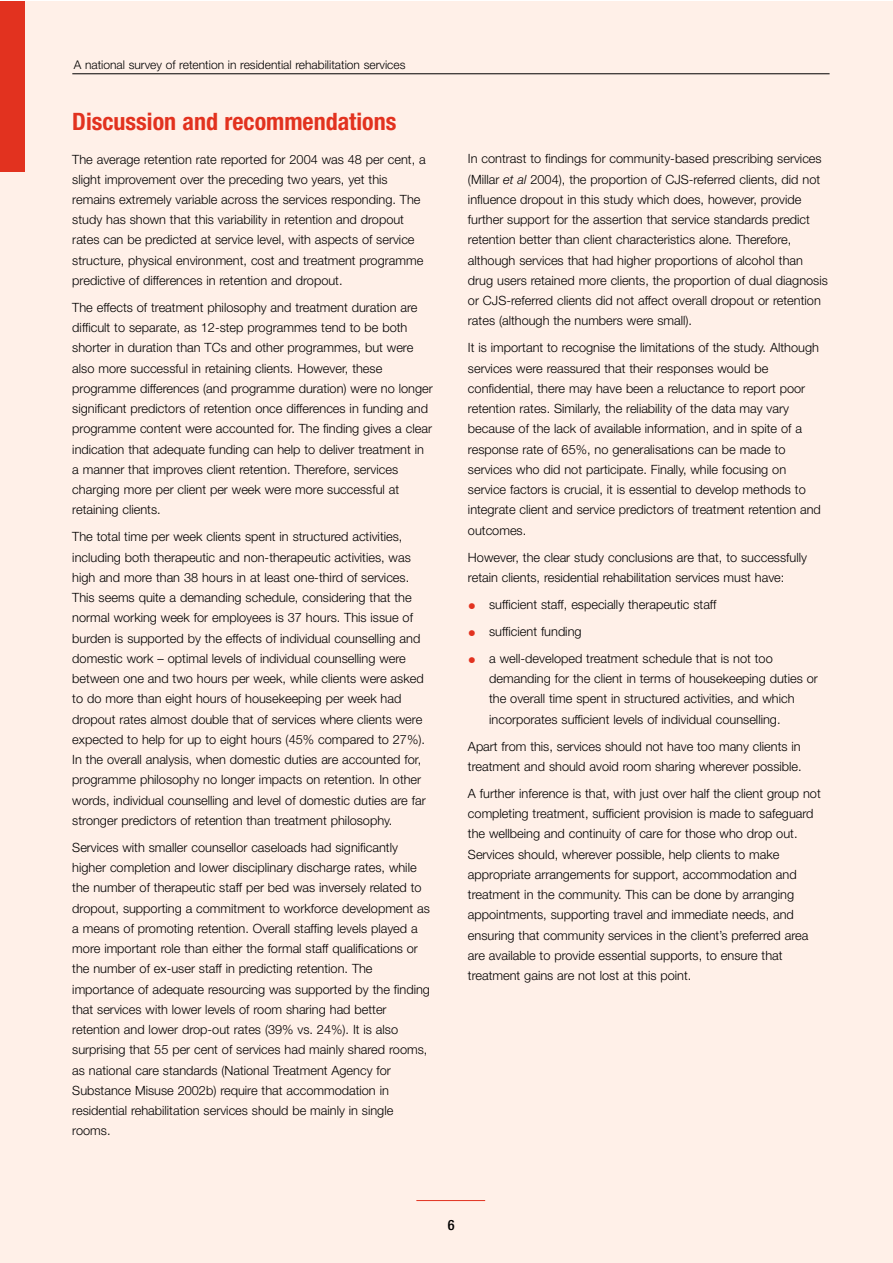
<style>
.page{position:relative;width:893px;height:1263px;background:#fff}
.page>*{position:absolute;margin:0;border:0;box-sizing:border-box;transform-origin:0 0}
.t1{font:700 condensed 24px "Helvetica Neue";color:#e2321f}
.t2{font:500 condensed 14.25px "Helvetica Neue";color:#000}
.t3{font:300 12.75px/20.2px "Helvetica Neue";color:#000}
.t4{font:300 12px "Helvetica Neue";color:#000}
.s1{font-style:italic}
.s2{font-size:16.5px;color:#e2321f}
</style>
<div class="page">
<div style="left:1px;top:2px;width:891px;height:1260px;background:#fff0e8"></div>
<div style="left:1px;top:2px;width:23px;height:170px;background:#e2321f"></div>
<hr style="left:72px;top:73px;width:757px;height:1px;background:#000">
<hr style="left:416px;top:1200px;width:69px;height:1px;background:#e2321f">
<p class="t4" style="left:74px;top:60px;width:333px">A national survey of retention in residential rehabilitation services</p>
<h1 class="t1" style="left:72px;top:113px;width:325px">Discussion and recommendations</h1>
<p class="t3" style="left:72px;top:150px;width:355px">The average retention rate reported for 2004 was 48 per cent, a slight improvement over the preceding two years, yet this remains extremely variable across the services responding. The study has shown that this variability in retention and dropout rates can be predicted at service level, with aspects of service structure, physical environment, cost and treatment programme predictive of differences in retention and dropout.</p>
<p class="t3" style="left:72px;top:299px;width:362px">The effects of treatment philosophy and treatment duration are difficult to separate, as 12-step programmes tend to be both shorter in duration than TCs and other programmes, but were also more successful in retaining clients. However, these programme differences (and programme duration) were no longer significant predictors of retention once differences in funding and programme content were accounted for. The finding gives a clear indication that adequate funding can help to deliver treatment in a manner that improves client retention. Therefore, services charging more per client per week were more successful at retaining clients.</p>
<p class="t3" style="left:72px;top:528px;width:355px">The total time per week clients spent in structured activities, including both therapeutic and non-therapeutic activities, was high and more than 38 hours in at least one-third of services.<br>This seems quite a demanding schedule, considering that the normal working week for employees is 37 hours. This issue of burden is supported by the effects of individual counselling and domestic work – optimal levels of individual counselling were between one and two hours per week, while clients were asked to do more than eight hours of housekeeping per week had dropout rates almost double that of services where clients were expected to help for up to eight hours (45% compared to 27%).<br>In the overall analysis, when domestic duties are accounted for, programme philosophy no longer impacts on retention. In other words, individual counselling and level of domestic duties are far stronger predictors of retention than treatment philosophy.</p>
<p class="t3" style="left:72px;top:839px;width:359px">Services with smaller counsellor caseloads had significantly higher completion and lower disciplinary discharge rates, while the number of therapeutic staff per bed was inversely related to dropout, supporting a commitment to workforce development as a means of promoting retention. Overall staffing levels played a more important role than either the formal staff qualifications or the number of ex-user staff in predicting retention. The importance of adequate resourcing was supported by the finding that services with lower levels of room sharing had better retention and lower drop-out rates (39% vs. 24%). It is also surprising that 55 per cent of services had mainly shared rooms, as national care standards (National Treatment Agency for Substance Misuse 2002b) require that accommodation in residential rehabilitation services should be mainly in single rooms.</p>
<p class="t3" style="left:468px;top:150px;width:361px">In contrast to findings for community-based prescribing services (Millar <span class="s1">et al</span> 2004), the proportion of CJS-referred clients, did not influence dropout in this study which does, however, provide further support for the assertion that service standards predict retention better than client characteristics alone. Therefore, although services that had higher proportions of alcohol than drug users retained more clients, the proportion of dual diagnosis or CJS-referred clients did not affect overall dropout or retention rates (although the numbers were small).</p>
<p class="t3" style="left:468px;top:339px;width:354px">It is important to recognise the limitations of the study. Although services were reassured that their responses would be confidential, there may have been a reluctance to report poor retention rates. Similarly, the reliability of the data may vary because of the lack of available information, and in spite of a response rate of 65%, no generalisations can be made to services who did not participate. Finally, while focusing on service factors is crucial, it is essential to develop methods to integrate client and service predictors of treatment retention and outcomes.</p>
<p class="t3" style="left:468px;top:548px;width:340px">However, the clear study conclusions are that, to successfully retain clients, residential rehabilitation services must have:</p>
<p class="t3" style="left:468px;top:596px;width:250px"><span class="s2">•</span> sufficient staff, especially therapeutic staff</p>
<p class="t3" style="left:468px;top:623px;width:115px"><span class="s2">•</span> sufficient funding</p>
<p class="t3" style="left:489px;top:650px;width:330px;text-indent:-21px"><span class="s2">•</span> a well-developed treatment schedule that is not too demanding for the client in terms of housekeeping duties or the overall time spent in structured activities, and which incorporates sufficient levels of individual counselling.</p>
<p class="t3" style="left:468px;top:737px;width:335px">Apart from this, services should not have too many clients in treatment and should avoid room sharing wherever possible.</p>
<p class="t3" style="left:468px;top:785px;width:354px">A further inference is that, with just over half the client group not completing treatment, sufficient provision is made to safeguard the wellbeing and continuity of care for those who drop out.<br>Services should, wherever possible, help clients to make appropriate arrangements for support, accommodation and treatment in the community. This can be done by arranging appointments, supporting travel and immediate needs, and ensuring that community services in the client’s preferred area are available to provide essential supports, to ensure that treatment gains are not lost at this point.</p>
<p class="t2" style="left:447px;top:1220px;width:8px">6</p>
</div>
